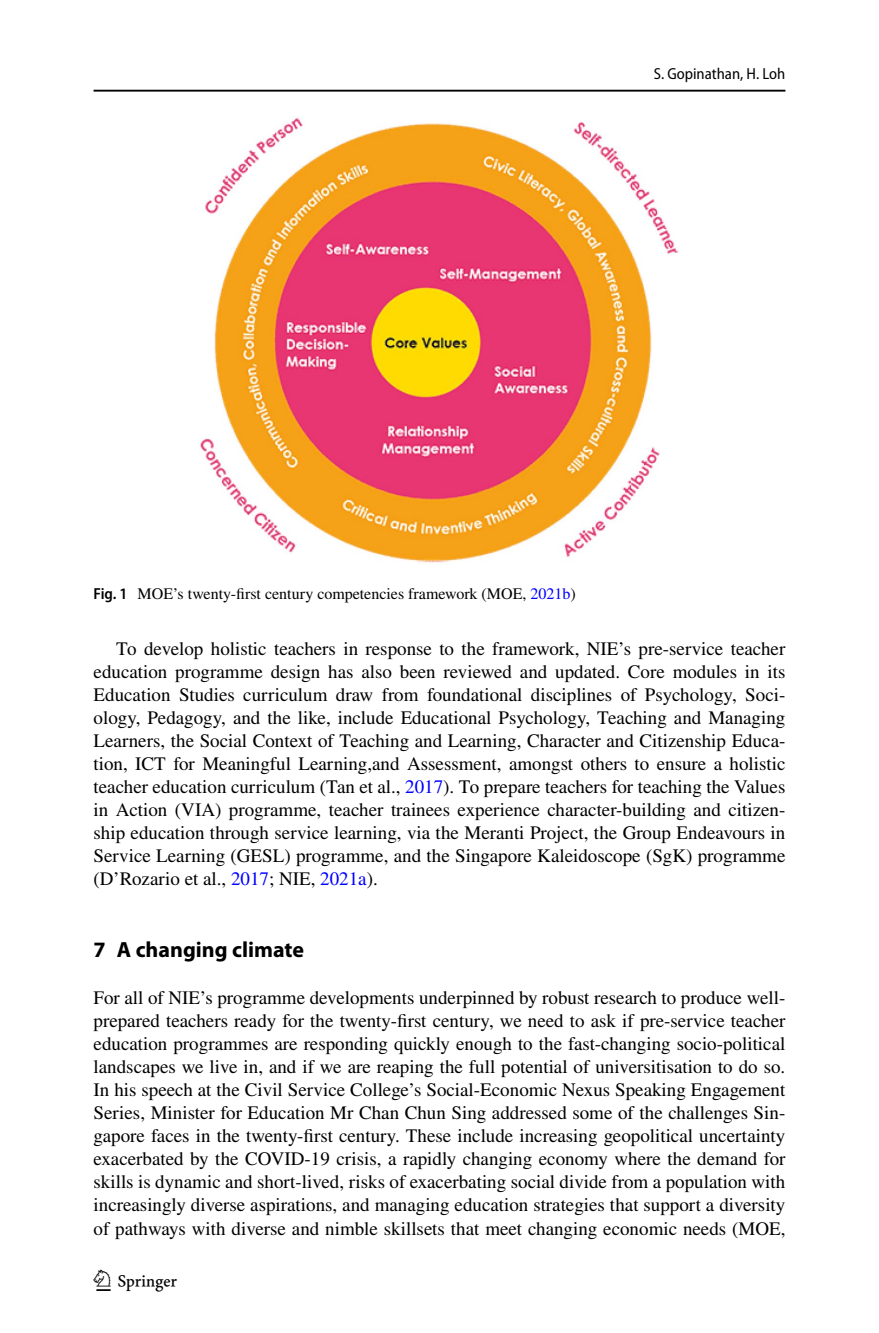
<style>
.page{position:relative;width:879px;height:1333px;background:#fff}
.page>*{position:absolute;margin:0;border:0;box-sizing:border-box;transform-origin:0 0}
.t1{font:30px "Springnew";color:#000}
.t2{font:700 22px "Myriad Pro";color:#000}
.t3{font:19px/23px "STIX";color:#000;text-align:justify}
.t4{font:16px "STIX";color:#000}
.t5{font:semi-condensed 16px "Myriad Pro";color:#000}
.s1{font-family:"Myriad Pro";font-weight:600;font-stretch:semi-condensed}
.s2{color:#00f}
</style>
<div class="page">
<hr style="left:94px;top:90px;width:691px;height:2px;background:#000">
<img style="left:200px;top:117px;width:479px;height:446px">
<p class="t5" style="left:654px;top:65px;width:133px">S. Gopinathan, H. Loh</p>
<p class="t4" style="left:94px;top:582px;width:484px"><span class="s1">Fig. 1</span> MOE’s twenty-first century competencies framework (MOE, <span class="s2">2021b</span>)</p>
<p class="t3" style="left:94px;top:638px;width:693px;text-indent:23px">To develop holistic teachers in response to the framework, NIE’s pre-service teacher education programme design has also been reviewed and updated. Core modules in its Education Studies curriculum draw from foundational disciplines of Psychology, Soci&shy;ology, Pedagogy, and the like, include Educational Psychology, Teaching and Managing Learners, the Social Context of Teaching and Learning, Character and Citizenship Educa&shy;tion, ICT for Meaningful Learning,and Assessment, amongst others to ensure a holistic teacher education curriculum (Tan et al., <span class="s2">2017</span>). To prepare teachers for teaching the Values in Action (VIA) programme, teacher trainees experience character-building and citizen&shy;ship education through service learning, via the Meranti Project, the Group Endeavours in Service Learning (GESL) programme, and the Singapore Kaleidoscope (SgK) programme (D’Rozario et al., <span class="s2">2017</span>; NIE, <span class="s2">2021a</span>).</p>
<p class="t2" style="left:94px;top:935px;width:212px">7 A changing climate</p>
<p class="t3" style="left:94px;top:987px;width:693px">For all of NIE’s programme developments underpinned by robust research to produce well&shy;prepared teachers ready for the twenty-first century, we need to ask if pre-service teacher education programmes are responding quickly enough to the fast-changing socio-political landscapes we live in, and if we are reaping the full potential of universitisation to do so.<br>In his speech at the Civil Service College’s Social-Economic Nexus Speaking Engagement Series, Minister for Education Mr Chan Chun Sing addressed some of the challenges Sin&shy;gapore faces in the twenty-first century. These include increasing geopolitical uncertainty exacerbated by the COVID-19 crisis, a rapidly changing economy where the demand for skills is dynamic and short-lived, risks of exacerbating social divide from a population with increasingly diverse aspirations, and managing education strategies that support a diversity of pathways with diverse and nimble skillsets that meet changing economic needs (MOE,</p>
<h1 class="t1" style="left:96px;top:1269px;width:83px">1 3</h1>
</div>
